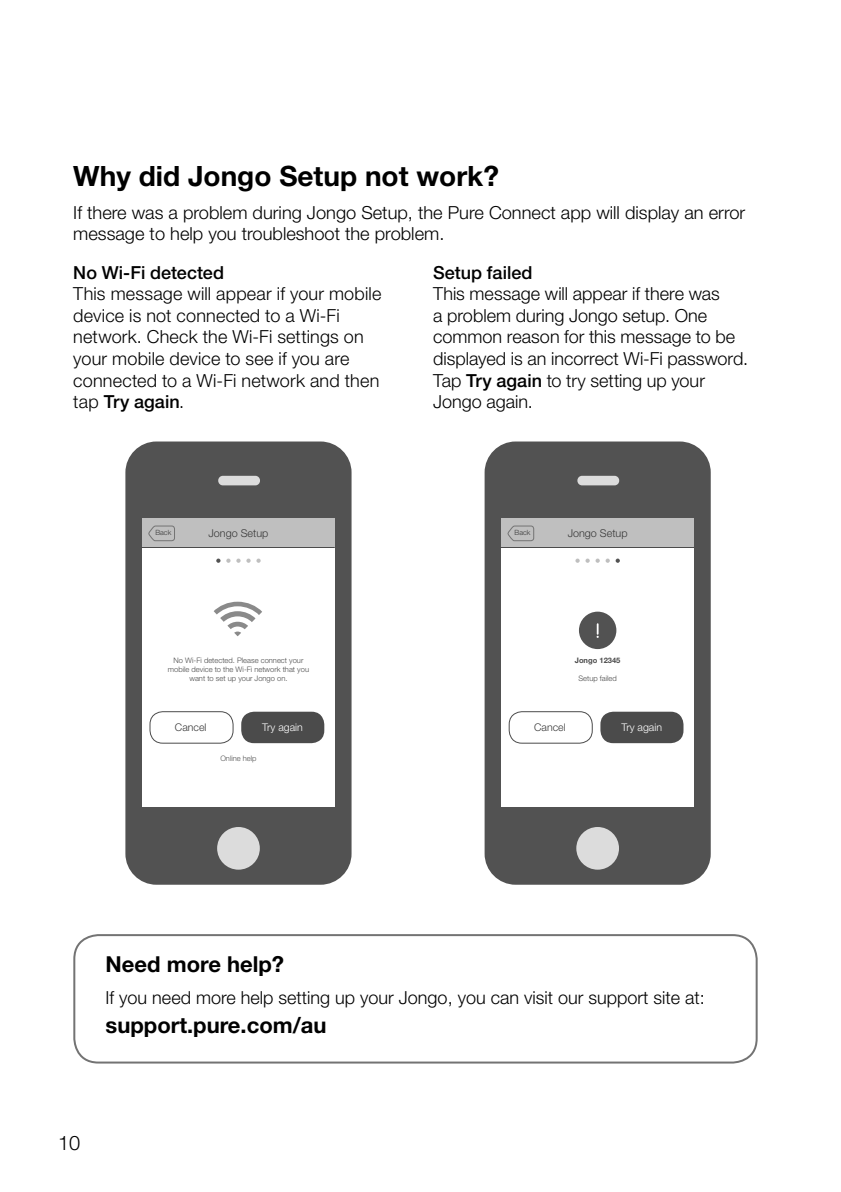
<style>
.page{position:relative;width:841px;height:1192px;background:#fff}
.page>*{position:absolute;margin:0;border:0;box-sizing:border-box;transform-origin:0 0}
.Heading3__not_in_TOC{font:700 28px "Helvetica Neue LT Pro";color:#000}
.Heading3__not_in_TOC-2{font:700 22px "Helvetica Neue LT Pro";color:#000}
.t1{font:300 20px "Helvetica Neue LT Pro";color:#000}
.Body_styles_Numbered{font:300 18px/21.6px "Helvetica Neue LT Pro";letter-spacing:.005em;color:#000}
.Nic_-_Body_Copy{font:300 18px/21.6px "Helvetica Neue LT Pro";color:#000}
.t2{font:300 10.8px "Helvetica Neue LT Pro";color:#383838}
.t3{font:300 10.6px "Helvetica Neue LT Pro";color:#fff}
.t4{font:300 10.6px "Helvetica Neue LT Pro";color:#383838}
.t5{font:300 7.6px/9px "Helvetica Neue LT Pro";color:#4b4b4b;text-align:center}
.t6{font:700 7.6px "Helvetica Neue LT Pro";color:#4b4b4b}
.t7{font:300 7.6px "Helvetica Neue LT Pro";color:#525252}
.t8{font:300 7.2px "Helvetica Neue LT Pro";color:#383838}
.s1{font-weight:500}
</style>
<div class="page">
<div style="left:125px;top:441px;width:226px;height:443px;background:#525252;border-radius:31px"></div>
<div style="left:484px;top:441px;width:226px;height:443px;background:#525252;border-radius:31px"></div>
<div style="left:218px;top:476px;width:42px;height:9px;background:#dcdcdc;border-radius:5px"></div>
<div style="left:577px;top:476px;width:42px;height:9px;background:#dcdcdc;border-radius:5px"></div>
<div style="left:217px;top:827px;width:43px;height:42px;background:#dcdcdc;border-radius:50%"></div>
<div style="left:576px;top:827px;width:42px;height:42px;background:#dcdcdc;border-radius:50%"></div>
<div style="left:142px;top:518px;width:193px;height:288px;background:#bfbfbf"></div>
<div style="left:501px;top:518px;width:192px;height:288px;background:#bfbfbf"></div>
<div style="left:142px;top:547px;width:193px;height:259px;background:#fff"></div>
<div style="left:501px;top:547px;width:192px;height:259px;background:#fff"></div>
<svg style="left:148px;top:525px;width:27px;height:16px"></svg>
<svg style="left:507px;top:525px;width:27px;height:16px"></svg>
<hr style="left:141px;top:547px;width:194px;height:1px;background:#4b4b4b">
<hr style="left:500px;top:547px;width:193px;height:1px;background:#4b4b4b">
<svg style="left:216px;top:558px;width:4px;height:5px"></svg>
<svg style="left:226px;top:558px;width:4px;height:5px"></svg>
<svg style="left:236px;top:558px;width:4px;height:5px"></svg>
<svg style="left:246px;top:558px;width:4px;height:5px"></svg>
<svg style="left:256px;top:558px;width:4px;height:5px"></svg>
<svg style="left:575px;top:558px;width:4px;height:5px"></svg>
<svg style="left:585px;top:558px;width:4px;height:5px"></svg>
<svg style="left:595px;top:558px;width:4px;height:5px"></svg>
<svg style="left:605px;top:558px;width:4px;height:5px"></svg>
<svg style="left:615px;top:558px;width:4px;height:5px"></svg>
<div style="left:241px;top:711px;width:83px;height:32px;background:#4b4b4b;border-radius:13px"></div>
<div style="left:600px;top:711px;width:83px;height:32px;background:#4b4b4b;border-radius:13px"></div>
<div style="left:150px;top:711px;width:83px;height:32px;border:1px solid #4b4b4b;border-radius:13px"></div>
<div style="left:508px;top:711px;width:84px;height:32px;border:1px solid #4b4b4b;border-radius:13px"></div>
<div style="left:578px;top:611px;width:38px;height:38px;background:#525252;border-radius:50%"></div>
<svg style="left:596px;top:624px;width:2px;height:14px"></svg>
<div style="left:73px;top:934px;width:684px;height:129px;border:2px solid #737373;border-radius:24px"></div>
<svg style="left:213px;top:601px;width:49px;height:35px"></svg>
<p class="Heading3__not_in_TOC" style="left:73px;top:158px;width:427px">Why did Jongo Setup not work?</p>
<p class="Nic_-_Body_Copy" style="left:73px;top:201px;width:673px">If there was a problem during Jongo Setup, the Pure Connect app will display an error message to help you troubleshoot the problem.</p>
<p class="Body_styles_Numbered" style="left:73px;top:261px;width:309px"><span class="s1">No Wi-Fi detected<br></span>This message will appear if your mobile device is not connected to a Wi‑Fi network. Check the Wi-Fi settings on your mobile device to see if you are connected to a Wi-Fi network and then tap <span class="s1">Try again</span>.</p>
<p class="Body_styles_Numbered" style="left:433px;top:261px;width:316px"><span class="s1">Setup failed<br></span>This message will appear if there was<br>a problem during Jongo setup. One common reason for this message to be displayed is an incorrect Wi-Fi password.<br>Tap <span class="s1">Try again</span> to try setting up your<br>Jongo again.</p>
<p class="t8" style="left:155px;top:528px;width:17px">Back</p>
<p class="t2" style="left:208px;top:526px;width:61px">Jongo Setup</p>
<p class="t8" style="left:514px;top:528px;width:17px">Back</p>
<p class="t2" style="left:567px;top:526px;width:61px">Jongo Setup</p>
<p class="t5" style="left:168px;top:655px;width:143px">No Wi-Fi detected. Please connect your mobile device to the Wi-Fi network that you want to set up your Jongo on.</p>
<p class="t6" style="left:574px;top:655px;width:47px">Jongo 12345</p>
<p class="t5" style="left:578px;top:673px;width:40px">Setup failed</p>
<p class="t4" style="left:175px;top:721px;width:33px">Cancel</p>
<p class="t3" style="left:262px;top:721px;width:42px">Try again</p>
<p class="t4" style="left:534px;top:721px;width:33px">Cancel</p>
<p class="t3" style="left:621px;top:721px;width:42px">Try again</p>
<p class="t7" style="left:220px;top:754px;width:38px">Online help</p>
<p class="Heading3__not_in_TOC-2" style="left:106px;top:950px;width:180px">Need more help?</p>
<p class="Nic_-_Body_Copy" style="left:106px;top:986px;width:600px">If you need more help setting up your Jongo, you can visit our support site at:</p>
<p class="Heading3__not_in_TOC-2" style="left:106px;top:1011px;width:222px">support.pure.com/au</p>
<p class="t1" style="left:58px;top:1130px;width:24px">10</p>
</div>
